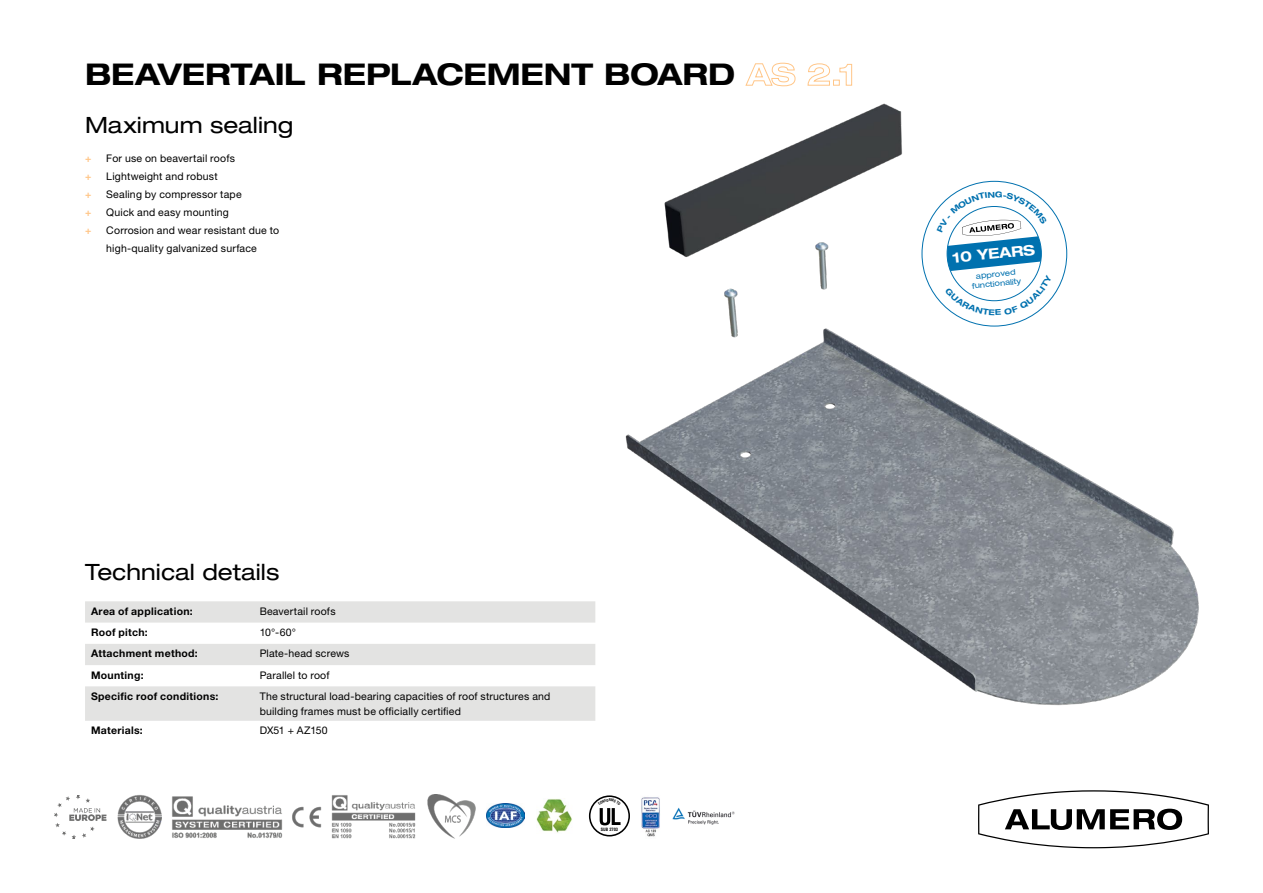
<style>
.page{position:relative;width:1263px;height:893px;background:#fff}
.page>*{position:absolute;margin:0;border:0;box-sizing:border-box;transform-origin:0 0}
.t1{font:700 expanded 30px "Helvetica Neue LT Pro";letter-spacing:-.005em;color:#000}
.t2{font:expanded 22.5px "Helvetica Neue LT Pro";letter-spacing:.005em;color:#000}
.t3{font:700 expanded 14.4px "Helvetica Neue LT Pro";color:#fff}
.t4{font:10.5px/18px "Helvetica Neue LT Pro";letter-spacing:.02em;color:#000}
.t5{font:700 10.5px "Helvetica Neue LT Pro";letter-spacing:.025em;color:#000}
.t6{font:10.5px "Helvetica Neue LT Pro";letter-spacing:-.005em;color:#000}
.t7{font:700 10.5px/18px "Helvetica Neue LT Pro";color:#ffc688;text-align:justify}
.t8{font:expanded 7.95px/9.4px "Helvetica Neue LT Pro";color:#0071af;text-align:center}
.t9{font:700 condensed 4.35px "Swiss 721 BT";color:#000}
.s1{color:#ffc688}
</style>
<div class="page">
<img style="left:625px;top:103px;width:574px;height:603px">
<svg style="left:85px;top:601px;width:510px;height:120px;fill:#e3e3e2"></svg>
<img style="left:54px;top:796px;width:53px;height:43px">
<img style="left:117px;top:795px;width:45px;height:44px">
<img style="left:172px;top:796px;width:110px;height:42px">
<img style="left:292px;top:806px;width:30px;height:22px">
<img style="left:331px;top:795px;width:85px;height:44px">
<img style="left:427px;top:794px;width:49px;height:45px">
<div style="left:589px;top:795px;width:41px;height:41px;border:2px solid #000;border-radius:50%"></div>
<img style="left:641px;top:797px;width:19px;height:40px">
<img style="left:672px;top:807px;width:63px;height:17px">
<img style="left:487px;top:804px;width:38px;height:23px">
<svg style="left:978px;top:790px;width:231px;height:58px"></svg>
<img style="left:536px;top:799px;width:36px;height:34px">
<svg style="left:598px;top:799px;width:23px;height:26px"></svg>
<svg style="left:922px;top:181px;width:145px;height:145px"></svg>
<h1 class="t1" style="left:85px;top:56px;width:772px">BEAVERTAIL REPLACEMENT BOARD <span class="s1">AS 2.1</span></h1>
<h2 class="t2" style="left:85px;top:112px;width:210px">Maximum sealing</h2>
<p class="t4" style="left:106px;top:149px;width:174px">For use on beavertail roofs<br>Lightweight and robust<br>Sealing by compressor tape<br>Quick and easy mounting<br>Corrosion and wear resistant due to high-quality galvanized surface</p>
<p class="t7" style="left:85px;top:149px;width:8px">+ + + + +</p>
<h3 class="t3" style="left:951px;top:249px;width:85px;rotate:-6deg">10 YEARS</h3>
<p class="t8" style="left:971px;top:272px;width:51px;rotate:-6deg">approved functionality</p>
<h2 class="t2" style="left:85px;top:559px;width:196px">Technical details</h2>
<p class="t5" style="left:91px;top:605px;width:103px">Area of application:</p>
<p class="t4" style="left:260px;top:602px;width:77px">Beavertail roofs</p>
<p class="t5" style="left:91px;top:626px;width:58px">Roof pitch:</p>
<p class="t4" style="left:260px;top:623px;width:38px">10°-60°</p>
<p class="t5" style="left:91px;top:647px;width:108px">Attachment method:</p>
<p class="t4" style="left:260px;top:644px;width:91px">Plate-head screws</p>
<p class="t5" style="left:91px;top:668px;width:54px">Mounting:</p>
<p class="t4" style="left:260px;top:666px;width:71px">Parallel to roof</p>
<p class="t5" style="left:91px;top:690px;width:129px">Specific roof conditions:</p>
<p class="t4" style="left:260px;top:688px;width:292px;line-height:15px">The structural load-bearing capacities of roof structures and building frames must be officially certified</p>
<p class="t5" style="left:91px;top:724px;width:53px">Materials:</p>
<p class="t6" style="left:260px;top:724px;width:70px">DX51 + AZ150</p>
<p class="t9" style="left:601px;top:826px;width:19px">SUB 2703</p>
</div>
